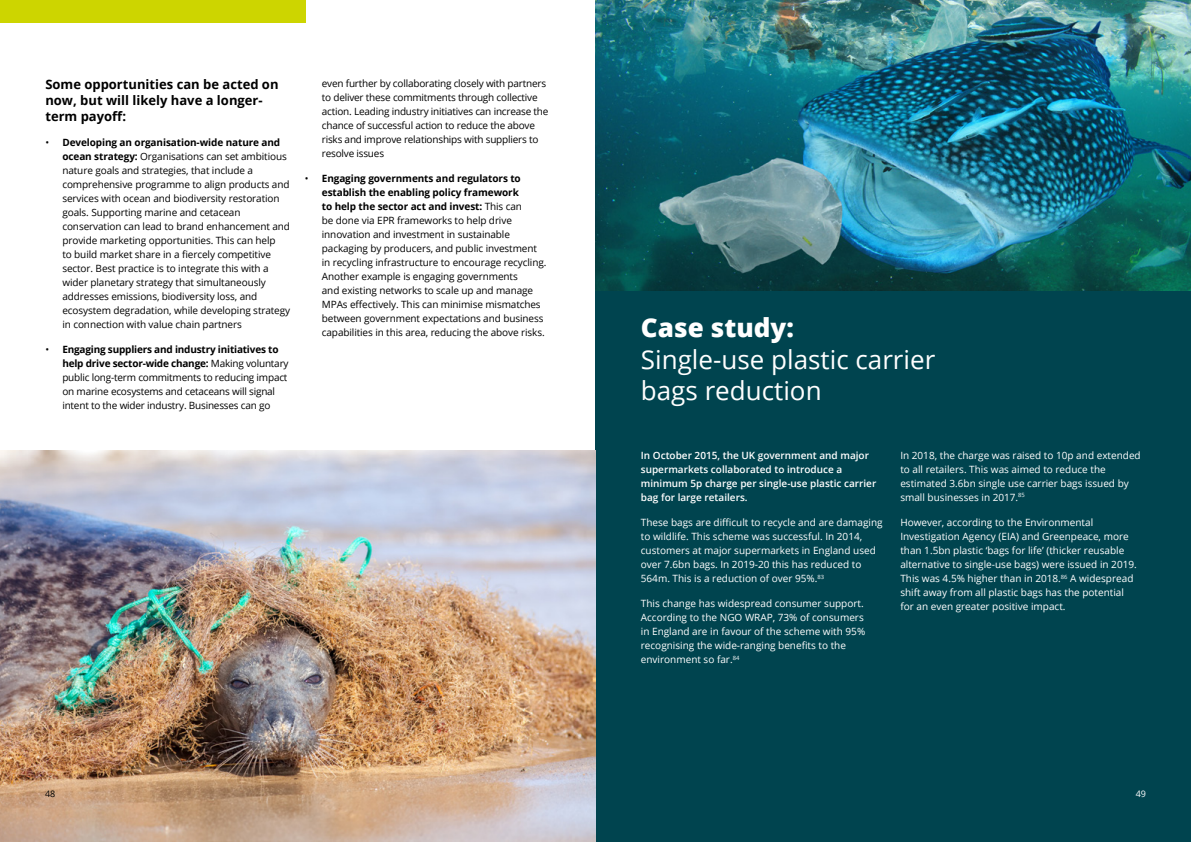
<style>
.page{position:relative;width:1191px;height:842px;background:#fff}
.page>*{position:absolute;margin:0;border:0;box-sizing:border-box;transform-origin:0 0}
.t1{font:26px/31.2px "Open Sans";color:#fff}
.t2{font:800 26px "Open Sans";color:#fff}
.t3{font:700 13px/15.6px "Open Sans";color:#000}
.t4{font:10px/14px "Open Sans";letter-spacing:-.01em;color:#000}
.t5{font:10px/14px "Open Sans";color:#fff}
.t6{font:600 10px/14px "Open Sans";color:#fff}
.t7{font:9px "Open Sans";color:#000}
.t8{font:9px "Open Sans";color:#fff}
.s1{font-weight:700}
</style>
<div class="page">
<div style="left:595px;top:291px;width:596px;height:551px;background:#00444f"></div>
<img style="left:595px;top:0;width:596px;height:291px">
<img style="left:0;top:451px;width:595px;height:391px">
<div style="left:0;top:0;width:305px;height:22px;background:#cdd500"></div>
<h2 class="t3" style="left:45px;top:76px;width:235px">Some opportunities can be acted on now, but will likely have a longer&shy;term payoff:</h2>
<p class="t4" style="left:62px;top:135px;width:229px;text-indent:-17px">• <span class="s1">Developing an organisation-wide nature and ocean strategy:</span> Organisations can set ambitious nature goals and strategies, that include a comprehensive programme to align products and services with ocean and biodiversity restoration goals. Supporting marine and cetacean conservation can lead to brand enhancement and provide marketing opportunities. This can help<br>to build market share in a fiercely competitive sector. Best practice is to integrate this with a wider planetary strategy that simultaneously addresses emissions, biodiversity loss, and ecosystem degradation, while developing strategy in connection with value chain partners</p>
<p class="t4" style="left:62px;top:342px;width:228px;text-indent:-17px">• <span class="s1">Engaging suppliers and industry initiatives to help drive sector-wide change:</span> Making voluntary public long-term commitments to reducing impact on marine ecosystems and cetaceans will signal intent to the wider industry. Businesses can go</p>
<p class="t4" style="left:322px;top:76px;width:228px">even further by collaborating closely with partners to deliver these commitments through collective action. Leading industry initiatives can increase the chance of successful action to reduce the above risks and improve relationships with suppliers to resolve issues</p>
<p class="t4" style="left:322px;top:171px;width:226px;text-indent:-17px">• <span class="s1">Engaging governments and regulators to establish the enabling policy framework<br>to help the sector act and invest:</span> This can<br>be done via EPR frameworks to help drive innovation and investment in sustainable packaging by producers, and public investment in recycling infrastructure to encourage recycling.<br>Another example is engaging governments<br>and existing networks to scale up and manage MPAs effectively. This can minimise mismatches between government expectations and business capabilities in this area, reducing the above risks.</p>
<h1 class="t2" style="left:641px;top:308px;width:155px">Case study:</h1>
<h1 class="t1" style="left:641px;top:343px;width:296px">Single-use plastic carrier bags reduction</h1>
<p class="t6" style="left:641px;top:448px;width:237px">In October 2015, the UK government and major supermarkets collaborated to introduce a minimum 5p charge per single-use plastic carrier bag for large retailers.</p>
<p class="t5" style="left:641px;top:515px;width:243px">These bags are difficult to recycle and are damaging to wildlife. This scheme was successful. In 2014, customers at major supermarkets in England used over 7.6bn bags. In 2019-20 this has reduced to 564m. This is a reduction of over 95%.<sup>83</sup></p>
<p class="t5" style="left:641px;top:596px;width:226px">This change has widespread consumer support.<br>According to the NGO WRAP, 73% of consumers in England are in favour of the scheme with 95% recognising the wide-ranging benefits to the environment so far.<sup>84</sup></p>
<p class="t5" style="left:900px;top:448px;width:242px">In 2018, the charge was raised to 10p and extended to all retailers. This was aimed to reduce the estimated 3.6bn single use carrier bags issued by small businesses in 2017.<sup>85</sup></p>
<p class="t5" style="left:900px;top:515px;width:238px">However, according to the Environmental Investigation Agency (EIA) and Greenpeace, more than 1.5bn plastic ‘bags for life’ (thicker reusable alternative to single-use bags) were issued in 2019.<br>This was 4.5% higher than in 2018.<sup>86</sup> A widespread shift away from all plastic bags has the potential for an even greater positive impact.</p>
<p class="t7" style="left:45px;top:787px;width:12px">48</p>
<p class="t8" style="left:1135px;top:787px;width:12px">49</p>
</div>
